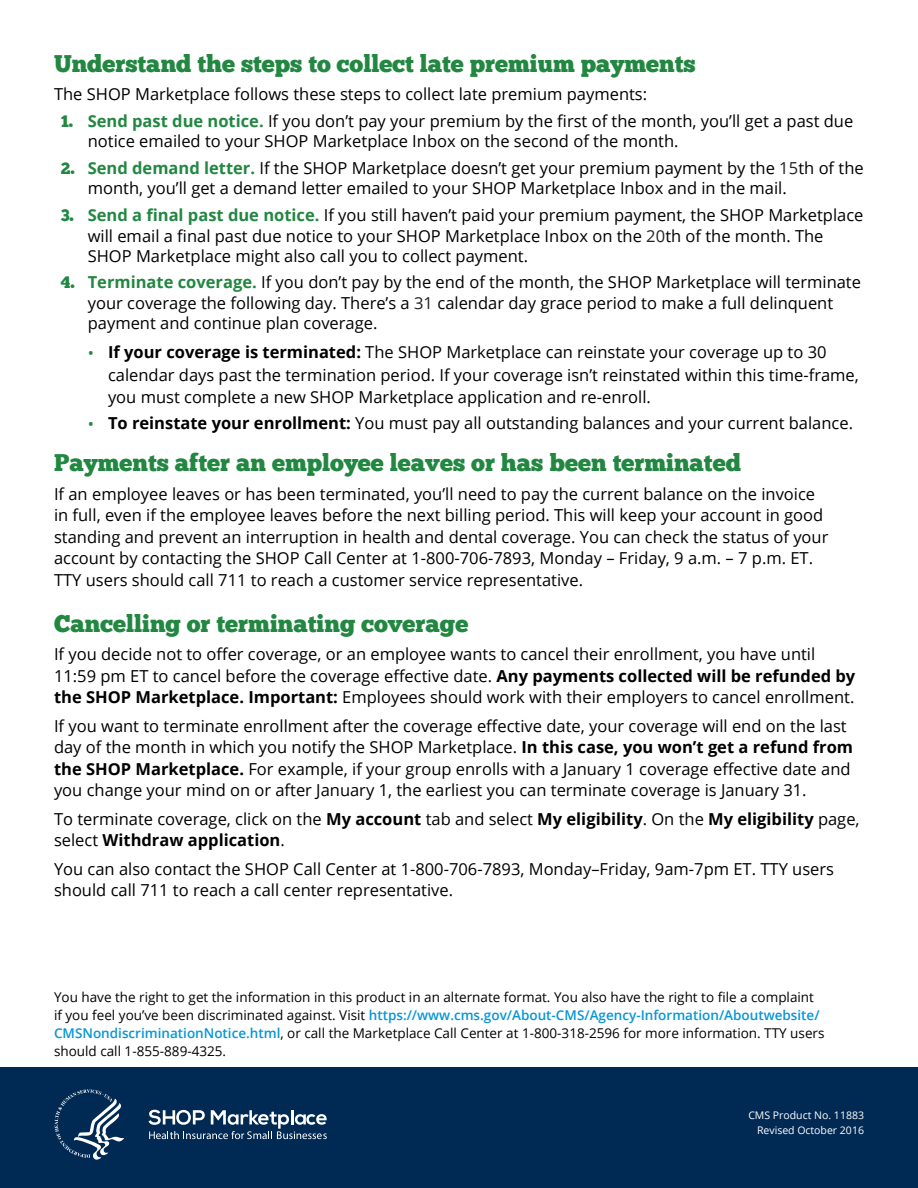
<style>
.page{position:relative;width:918px;height:1188px;background:#fff}
.page>*{position:absolute;margin:0;border:0;box-sizing:border-box;transform-origin:0 0}
.t1{font:24px "Chunk Five Ex";color:#218741}
.text_no_indent{font:16.5px/21.6px "Open Sans";color:#000}
.text_no_indent-2{font:13.5px/18px "Open Sans";color:#000}
.Product_Number_white{font:10.5px "Open Sans";color:#fff}
.s1{font-family:"Chunk Five Ex";color:#218741}
.s2{font-weight:700;color:#218741}
.s3{color:#231f20}
.s4{color:#218741}
.s5{font-weight:700}
.s6{font-weight:600;color:#0696d7}
</style>
<div class="page">
<div style="left:0;top:1067px;width:918px;height:121px;background:#002953"></div>
<svg style="left:55px;top:1089px;width:69px;height:71px"></svg>
<svg style="left:148px;top:1110px;width:179px;height:29px"></svg>
<h2 class="t1" style="left:54px;top:46px;width:643px">Understand the steps to collect late premium payments</h2>
<p class="text_no_indent" style="left:54px;top:83px;width:595px">The SHOP Marketplace follows these steps to collect late premium payments:</p>
<p class="text_no_indent" style="left:88px;top:111px;width:767px;line-height:19.8px;text-indent:-27px"><span class="s1">1.</span> <span class="s2">Send past due notice.</span> If you don’t pay your premium by the first of the month, you’ll get a past due notice emailed to your SHOP Marketplace Inbox on the second of the month.</p>
<p class="text_no_indent" style="left:88px;top:158px;width:777px;line-height:19.8px;text-indent:-27px"><span class="s1">2.</span> <span class="s2">Send demand letter.</span> If the SHOP Marketplace doesn’t get your premium payment by the <span class="s3">15</span>th of the month, you’ll get a demand letter emailed to your SHOP Marketplace Inbox and in the mail.</p>
<p class="text_no_indent" style="left:88px;top:204px;width:777px;line-height:20.4px;text-indent:-27px"><span class="s1">3.</span> <span class="s2">Send a final past due notice.</span> If you still haven’t paid your premium payment, the SHOP Marketplace will email a final past due notice to your SHOP Marketplace Inbox on the <span class="s3">20</span>th of the month. The<br>SHOP Marketplace might also call you to collect payment.</p>
<p class="text_no_indent" style="left:88px;top:272px;width:775px;line-height:20.4px;text-indent:-27px"><span class="s1">4.</span> <span class="s2">Terminate coverage.</span> If you don’t pay by the end of the month, the SHOP Marketplace will terminate your coverage the following day. There’s a <span class="s3">31</span> calendar day grace period to make a full delinquent payment and continue plan coverage.</p>
<p class="text_no_indent" style="left:108px;top:341px;width:752px;line-height:22.5px;text-indent:-20px"><span class="s4">•</span> <span class="s5">If your coverage is terminated:</span> The SHOP Marketplace can reinstate your coverage up to 30 calendar days past the termination period. If your coverage isn’t reinstated within this time-frame, you must complete a new SHOP Marketplace application and re-enroll.</p>
<p class="text_no_indent" style="left:88px;top:412px;width:767px"><span class="s4">•</span> <span class="s5">To reinstate your enrollment:</span> You must pay all outstanding balances and your current balance.</p>
<h2 class="t1" style="left:54px;top:445px;width:688px">Payments after an employee leaves or has been terminated</h2>
<p class="text_no_indent" style="left:54px;top:482px;width:776px">If an employee leaves or has been terminated, you’ll need to pay the current balance on the invoice in full, even if the employee leaves before the next billing period. This will keep your account in good standing and prevent an interruption in health and dental coverage. You can check the status of your account by contacting the SHOP Call Center at 1-800-706-7893, Monday – Friday, 9 a.m. – 7 p.m. ET.<br>TTY users should call 711 to reach a customer service representative.</p>
<h2 class="t1" style="left:54px;top:605px;width:416px">Cancelling or terminating coverage</h2>
<p class="text_no_indent" style="left:54px;top:643px;width:803px">If you decide not to offer coverage, or an employee wants to cancel their enrollment, you have until<br>11:59 pm ET to cancel before the coverage effective date. <span class="s5">Any payments collected will be refunded by the SHOP Marketplace. Important:</span> Employees should work with their employers to cancel enrollment.</p>
<p class="text_no_indent" style="left:54px;top:714px;width:801px">If you want to terminate enrollment after the coverage effective date, your coverage will end on the last day of the month in which you notify the SHOP Marketplace. <span class="s5">In this case, you won’t get a refund from the SHOP Marketplace.</span> For example, if your group enrolls with a January 1 coverage effective date and you change your mind on or after January 1, the earliest you can terminate coverage is January 31.</p>
<p class="text_no_indent" style="left:54px;top:808px;width:807px">To terminate coverage, click on the <span class="s5">My account</span> tab and select <span class="s5">My eligibility</span>. On the <span class="s5">My eligibility</span> page, select <span class="s5">Withdraw application</span>.</p>
<p class="text_no_indent" style="left:54px;top:857px;width:782px">You can also contact the SHOP Call Center at 1-800-706-7893, Monday–Friday, 9am-7pm ET. TTY users should call 711 to reach a call center representative.</p>
<p class="text_no_indent-2" style="left:54px;top:988px;width:772px">You have the right to get the information in this product in an alternate format. You also have the right to file a complaint if you feel you’ve been discriminated against. Visit <span class="s6">https://www.cms.gov/About-CMS/Agency-Information/Aboutwebsite/ CMSNondiscriminationNotice.html</span>, or call the Marketplace Call Center at 1-800-318-2596 for more information. TTY users should call 1-855-889-4325.</p>
<p class="Product_Number_white" style="left:748px;top:1108px;width:117px">CMS Product No. 11883</p>
<p class="Product_Number_white" style="left:757px;top:1123px;width:108px">Revised October 2016</p>
</div>
